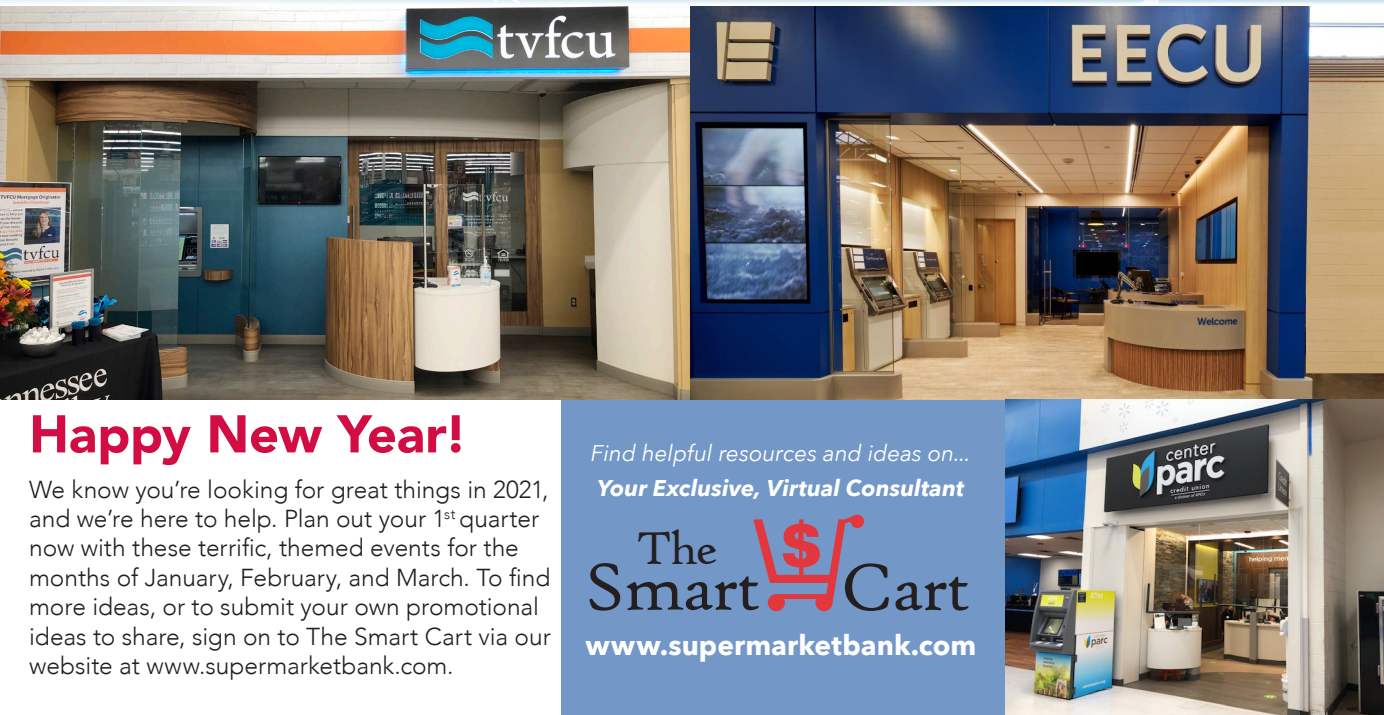
<style>
.page{position:relative;width:1384px;height:715px;background:#fff}
.page>*{position:absolute;margin:0;border:0;box-sizing:border-box;transform-origin:0 0}
.t1{font:70.88px "High Tower Text";letter-spacing:-.025em;color:#231f20}
.t2{font:900 52.5px "Avenir";letter-spacing:-.005em;color:#d20d44}
.t3{font:49.18px "High Tower Text";color:#231f20}
.t4{font:700 28px "Avenir Next";color:#fff}
.t5{font:300 24.5px/29.4px "Avenir";color:#231f20}
.t6{font:italic 22.75px "Avenir Next";letter-spacing:-.005em;color:#fff}
.t7{font:italic 700 22.75px "Avenir Next";color:#fff}
</style>
<div class="page">
<div style="left:561px;top:400px;width:444px;height:315px;background:#7397c6"></div>
<svg style="left:0;top:0;width:1384px;height:4px"></svg>
<svg style="left:753px;top:515px;width:111px;height:96px"></svg>
<img style="left:0;top:6px;width:1384px;height:394px">
<img style="left:1005px;top:400px;width:379px;height:315px">
<p class="t2" style="left:29px;top:389px;width:440px">Happy New Year!</p>
<p class="t5" style="left:29px;top:474px;width:523px">We know you’re looking for great things in 2021, and we’re here to help. Plan out your 1<sup>st</sup> quarter now with these terrific, themed events for the months of January, February, and March. To find more ideas, or to submit your own promotional ideas to share, sign on to The Smart Cart via our website at www.supermarketbank.com.</p>
<p class="t6" style="left:591px;top:434px;width:381px">Find helpful resources and ideas on...</p>
<p class="t7" style="left:597px;top:469px;width:368px">Your Exclusive, Virtual Consultant</p>
<p class="t3" style="left:636px;top:519px;width:83px">The</p>
<p class="t1" style="left:584px;top:546px;width:387px">Smart Cart</p>
<p class="t4" style="left:585px;top:620px;width:392px">www.supermarketbank.com</p>
</div>
